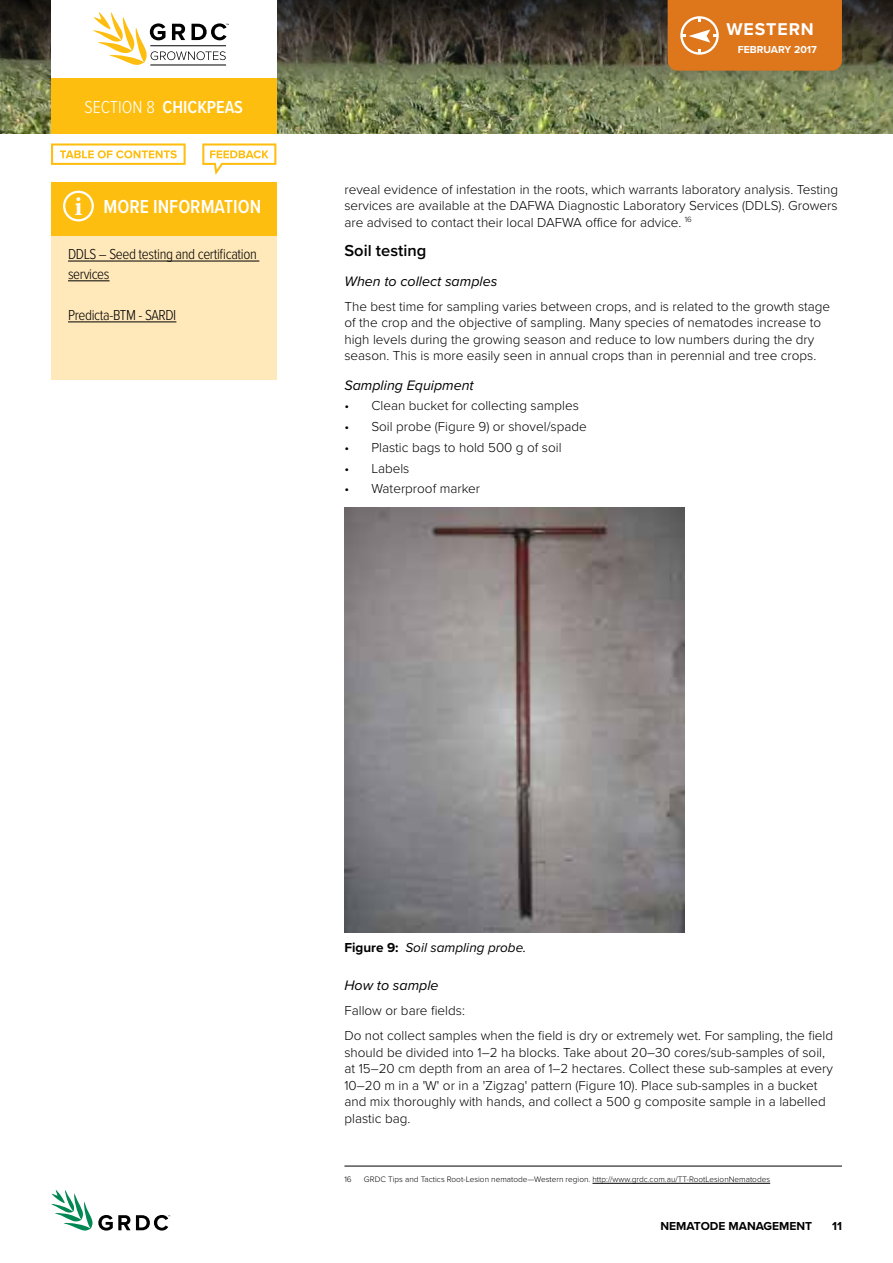
<style>
.page{position:relative;width:893px;height:1263px;background:#fff}
.page>*{position:absolute;margin:0;border:0;box-sizing:border-box;transform-origin:0 0}
.t1{font:600 19.5px "Proxima Nova Cond";color:#fff}
.t2{font:600 18px "Proxima Nova Cond";color:#fff}
.t3{font:700 17.7px "Proxima Nova";letter-spacing:.05em;color:#fff}
.t4{font:600 16.5px "Proxima Nova";color:#000}
.t5{font:300 15px/19.8px "Proxima Nova Cond";letter-spacing:-.025em;color:#000}
.t6{font:italic 14.25px "Proxima Nova";color:#000}
.t7{font:300 13.5px/16.5px "Proxima Nova";color:#000}
.t8{font:italic 13.5px "Proxima Nova";color:#000}
.t9{font:700 12px "Proxima Nova";color:#000}
.t10{font:700 10.5px "Proxima Nova";color:#fff}
.t11{font:300 8.25px "Proxima Nova";color:#000}
.s1{font-weight:300}
.s2{font-family:"Minion Pro";font-weight:700;font-size:27px}
.s3{font-weight:700;font-style:normal}
</style>
<div class="page">
<img style="left:0;top:117px;width:893px;height:16px">
<svg style="left:0;top:0;width:893px;height:117px;background:#595c41"></svg>
<svg style="left:51px;top:1190px;width:119px;height:41px"></svg>
<div style="left:51px;top:0;width:225px;height:81px;background:#fff"></div>
<div style="left:51px;top:78px;width:225px;height:55px;background:#febe10"></div>
<div style="left:668px;top:0;width:174px;height:71px;background:#de761c"></div>
<hr style="left:150px;top:65px;width:76px;height:1px;background:#000">
<svg style="left:93px;top:12px;width:136px;height:53px"></svg>
<img style="left:344px;top:507px;width:341px;height:425px">
<hr style="left:344px;top:1166px;width:498px;height:1px;background:#000">
<hr style="left:592px;top:1183px;width:178px;height:1px;background:#000">
<div style="left:51px;top:183px;width:225px;height:196px;background:#ffe8ba"></div>
<hr style="left:68px;top:261px;width:191px;height:1px;background:#000">
<hr style="left:68px;top:280px;width:42px;height:1px;background:#000">
<hr style="left:68px;top:321px;width:108px;height:1px;background:#000">
<div style="left:51px;top:182px;width:225px;height:53px;background:#febe10"></div>
<div style="left:63px;top:191px;width:31px;height:30px;border:2px solid #fff;border-radius:50%"></div>
<svg style="left:51px;top:143px;width:135px;height:22px"></svg>
<svg style="left:202px;top:143px;width:74px;height:32px"></svg>
<h2 class="t2" style="left:84px;top:94px;width:89px"><span class="s1">Section 8</span> CHICKPEAS</h2>
<h1 class="t1" style="left:74px;top:192px;width:188px"><span class="s2">i</span> MORE INFORMATION</h1>
<p class="t5" style="left:68px;top:243px;width:190px">DD LS – Seed testing and certification services</p>
<p class="t5" style="left:68px;top:304px;width:110px">Predicta-BTM - SARD I</p>
<h3 class="t3" style="left:726px;top:19px;width:89px">WESTERN</h3>
<p class="t10" style="left:738px;top:41px;width:81px">FEBRUARY 2017</p>
<p class="t7" style="left:344px;top:180px;width:495px;text-align:justify">reveal evidence of infestation in the roots, which warrants laboratory analysis. Testing services are available at the DAFWA Diagnostic Laboratory Services (DDLS). Growers are advised to contact their local DAFWA office for advice. <sup>16</sup></p>
<p class="t4" style="left:344px;top:238px;width:83px">Soil testing</p>
<p class="t6" style="left:344px;top:270px;width:154px">When to collect samples</p>
<p class="t7" style="left:344px;top:297px;width:487px">The best time for sampling varies between crops, and is related to the growth stage of the crop and the objective of sampling. Many species of nematodes increase to high levels during the growing season and reduce to low numbers during the dry season. This is more easily seen in annual crops than in perennial and tree crops.</p>
<p class="t6" style="left:344px;top:374px;width:131px">Sampling Equipment</p>
<p class="t7" style="left:344px;top:397px;width:236px">• Clean bucket for collecting samples</p>
<p class="t7" style="left:344px;top:418px;width:244px">• Soil probe (Figure 9) or shovel/spade</p>
<p class="t7" style="left:344px;top:438px;width:219px">• Plastic bags to hold 500 g of soil</p>
<p class="t7" style="left:344px;top:459px;width:67px">• Labels</p>
<p class="t7" style="left:344px;top:480px;width:137px">• Waterproof marker</p>
<p class="t8" style="left:344px;top:937px;width:183px"><span class="s3">FIGURE 9:</span> Soil sampling probe.</p>
<p class="t6" style="left:344px;top:975px;width:96px">How to sample</p>
<p class="t7" style="left:344px;top:997px;width:490px;line-height:25px">Fallow or bare fields:<br>Do not collect samples when the field is dry or extremely wet. For sampling, the field</p>
<p class="t7" style="left:344px;top:1043px;width:490px">should be divided into 1–2 ha blocks. Take about 20–30 cores/sub-samples of soil, at 15–20 cm depth from an area of 1–2 hectares. Collect these sub-samples at every 10–20 m in a 'W' or in a 'Zigzag' pattern (Figure 10). Place sub-samples in a bucket and mix thoroughly with hands, and collect a 500 g composite sample in a labelled plastic bag.</p>
<p class="t11" style="left:344px;top:1173px;width:9px">16</p>
<p class="t11" style="left:364px;top:1173px;width:408px">GRDC Tips and Tactics Root-Lesion nematode—Western region. http://www.grdc.com.au/TT-RootLesionNematodes</p>
<p class="t9" style="left:660px;top:1217px;width:153px">NEMATODE MANAGEMENT</p>
<p class="t9" style="left:832px;top:1217px;width:11px">11</p>
</div>
